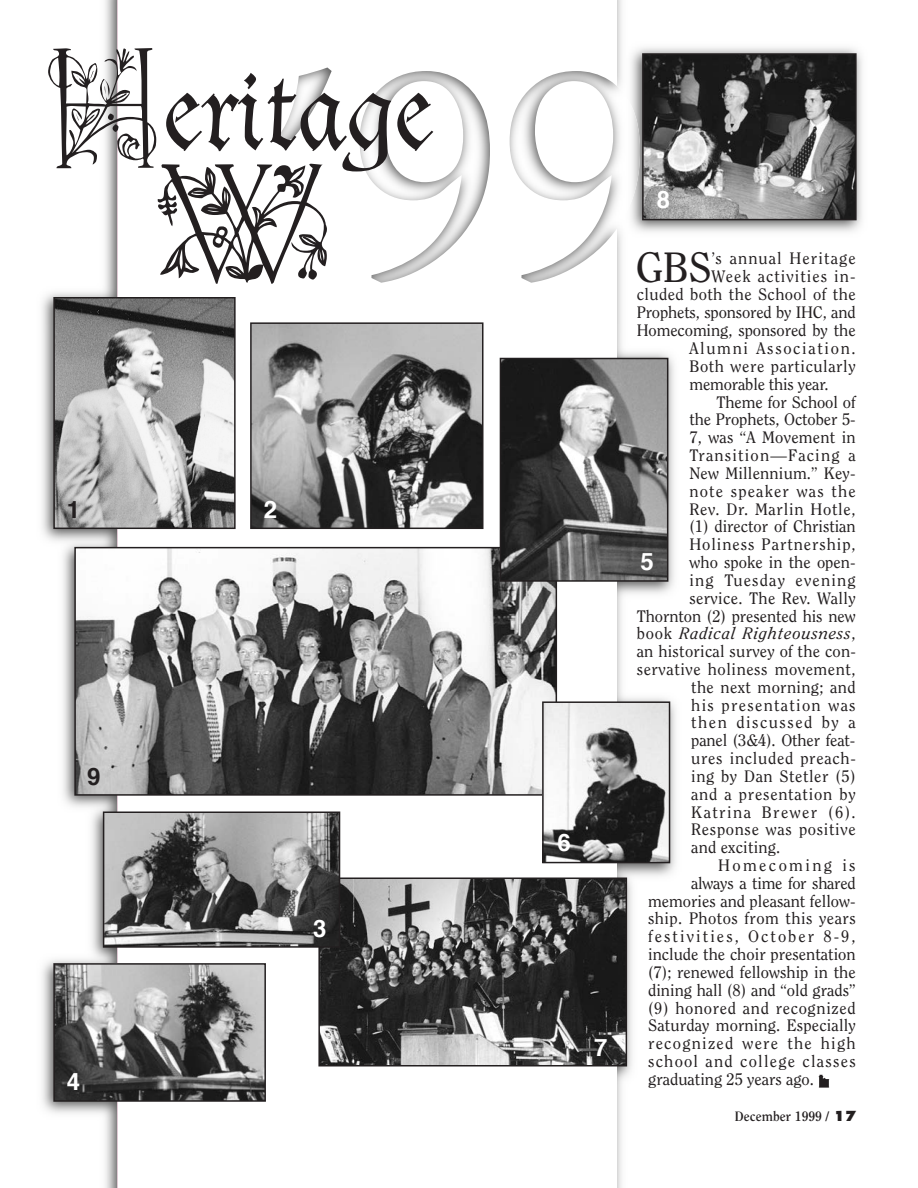
<style>
.page{position:relative;width:918px;height:1188px;background:#fff}
.page>*{position:absolute;margin:0;border:0;box-sizing:border-box;transform-origin:0 0}
.t1{font:150px/115.8px "Fleur Display Caps S Si";color:#231f20}
.t2{font:112.5px "Tudor Script S Si";color:#231f20}
.t3{font:42.15px "Clearface";color:#231f20}
.t4{font:700 24px "Helvetica";color:#fff}
.t5{font:700 24px "Helvetica";color:#231f20}
.t6{font:16.5px "Clearface";letter-spacing:.025em;color:#231f20}
.t7{font:16.5px "Clearface";color:#231f20}
.t8{font:16.5px "Clearface";letter-spacing:-.005em;color:#231f20}
.t9{font:16.5px "Clearface";letter-spacing:-.01em;color:#231f20}
.t10{font:16.5px "Clearface";letter-spacing:.075em;color:#231f20}
.t11{font:16.5px "Clearface";letter-spacing:.07em;color:#231f20}
.t12{font:16.5px "Clearface";letter-spacing:.045em;color:#231f20}
.t13{font:italic 16.5px "Clearface";letter-spacing:.05em;color:#231f20}
.t14{font:16.5px "Clearface";letter-spacing:.125em;color:#231f20}
.t15{font:16.5px "Clearface";letter-spacing:.055em;color:#231f20}
.t16{font:16.5px "Clearface";letter-spacing:-.02em;color:#231f20}
.t17{font:16.5px "Clearface";letter-spacing:.1em;color:#231f20}
.t18{font:16.5px "Clearface";letter-spacing:.06em;color:#231f20}
.t19{font:16.5px "Clearface";letter-spacing:.085em;color:#231f20}
.t20{font:16.5px "Clearface";letter-spacing:.065em;color:#231f20}
.t21{font:16.5px "Clearface";letter-spacing:.09em;color:#231f20}
.t22{font:16.5px "Clearface";letter-spacing:.145em;color:#231f20}
.t23{font:700 13.5px "Clearface";color:#231f20}
.s1{font-style:normal}
.s2{font-family:"Futura";font-weight:800}
</style>
<div class="page">
<img style="left:42px;top:0;width:820px;height:1188px">
<img style="left:119px;top:0;width:498px;height:1188px">
<img style="left:77px;top:550px;width:477px;height:243px">
<div style="left:74px;top:547px;width:483px;height:249px;border:2px solid #231f20"></div>
<img style="left:253px;top:325px;width:227px;height:201px">
<div style="left:250px;top:322px;width:233px;height:207px;border:2px solid #231f20"></div>
<img style="left:503px;top:361px;width:162px;height:218px">
<div style="left:500px;top:358px;width:168px;height:224px;border:2px solid #231f20"></div>
<img style="left:545px;top:704px;width:122px;height:156px">
<div style="left:542px;top:701px;width:128px;height:162px;border:2px solid #231f20"></div>
<img style="left:321px;top:881px;width:303px;height:182px">
<div style="left:318px;top:878px;width:309px;height:188px;border:2px solid #231f20"></div>
<img style="left:106px;top:815px;width:231px;height:130px">
<div style="left:103px;top:812px;width:237px;height:136px;border:2px solid #231f20"></div>
<img style="left:56px;top:966px;width:207px;height:133px">
<div style="left:53px;top:963px;width:213px;height:139px;border:2px solid #231f20"></div>
<img style="left:56px;top:300px;width:177px;height:226px">
<div style="left:53px;top:297px;width:183px;height:232px;border:2px solid #231f20"></div>
<svg style="left:818px;top:1074px;width:12px;height:13px"></svg>
<img style="left:645px;top:56px;width:209px;height:161px">
<div style="left:642px;top:53px;width:215px;height:167px;border:2px solid #231f20"></div>
<img style="left:275px;top:68px;width:365px;height:215px">
<h1 class="t1" style="left:149px;top:59px;width:187px;text-indent:-107px">H<br>W</h1>
<h2 class="t2" style="left:164px;top:66px;width:270px">eritage</h2>
<h3 class="t5" style="left:67px;top:499px;width:15px">1</h3>
<h3 class="t5" style="left:87px;top:766px;width:15px">9</h3>
<h3 class="t4" style="left:67px;top:1072px;width:15px">4</h3>
<h3 class="t4" style="left:264px;top:499px;width:15px">2</h3>
<h3 class="t4" style="left:313px;top:919px;width:15px">3</h3>
<h3 class="t4" style="left:557px;top:832px;width:15px">6</h3>
<h3 class="t4" style="left:594px;top:1038px;width:15px">7</h3>
<h3 class="t4" style="left:657px;top:190px;width:15px">8</h3>
<h3 class="t3" style="left:635px;top:250px;width:78px">GBS</h3>
<p class="t20" style="left:711px;top:251px;width:146px">’s annual Heritage</p>
<p class="t18" style="left:711px;top:269px;width:146px">Week activities in -</p>
<p class="t6" style="left:637px;top:287px;width:221px">cluded both the School of the</p>
<p class="t9" style="left:637px;top:305px;width:221px">Prophets, sponsored by IHC, and</p>
<p class="t8" style="left:637px;top:323px;width:220px">Homecoming, sponsored by the</p>
<p class="t17" style="left:689px;top:341px;width:168px">Alumni Association.</p>
<p class="t6" style="left:689px;top:359px;width:168px">Both were particularly</p>
<p class="t9" style="left:689px;top:377px;width:141px">memorable this year.</p>
<p class="t8" style="left:716px;top:395px;width:141px">Theme for School of</p>
<p class="t8" style="left:689px;top:413px;width:168px">the Prophets, October 5-</p>
<p class="t6" style="left:689px;top:431px;width:168px">7, was “A Movement in</p>
<p class="t11" style="left:689px;top:449px;width:168px">Transition—Facing a</p>
<p class="t6" style="left:689px;top:466px;width:168px">New Millennium.” Key -</p>
<p class="t11" style="left:689px;top:484px;width:168px">note speaker was the</p>
<p class="t12" style="left:689px;top:502px;width:168px">Rev. Dr. Marlin Hotle,</p>
<p class="t8" style="left:689px;top:520px;width:168px">(1) director of Christian</p>
<p class="t15" style="left:689px;top:538px;width:168px">Holiness Partnership,</p>
<p class="t7" style="left:689px;top:555px;width:168px">who spoke in the open-</p>
<p class="t11" style="left:689px;top:573px;width:168px">ing Tuesday evening</p>
<p class="t6" style="left:689px;top:591px;width:168px">service. The Rev. Wally</p>
<p class="t8" style="left:637px;top:609px;width:221px">Thornton (2) presented his new</p>
<p class="t13" style="left:637px;top:627px;width:221px"><span class="s1">book</span> Radical Righteousness<span class="s1">,</span></p>
<p class="t6" style="left:637px;top:645px;width:221px">an historical survey of the con-</p>
<p class="t6" style="left:637px;top:662px;width:221px">servative holiness movement,</p>
<p class="t6" style="left:691px;top:680px;width:166px">the next morning; and</p>
<p class="t10" style="left:691px;top:698px;width:166px">his presentation was</p>
<p class="t21" style="left:691px;top:716px;width:166px">then discussed by a</p>
<p class="t9" style="left:691px;top:734px;width:166px">panel (3&amp;4). Other feat -</p>
<p class="t6" style="left:691px;top:751px;width:166px">ures included preach -</p>
<p class="t6" style="left:691px;top:769px;width:166px">ing by Dan Stetler (5)</p>
<p class="t12" style="left:691px;top:787px;width:166px">and a presentation by</p>
<p class="t19" style="left:691px;top:805px;width:166px">Katrina Brewer (6).</p>
<p class="t6" style="left:691px;top:823px;width:166px">Response was positive</p>
<p class="t6" style="left:691px;top:841px;width:91px">and exciting.</p>
<p class="t22" style="left:718px;top:858px;width:139px">Homecoming is</p>
<p class="t16" style="left:691px;top:876px;width:166px">always a time for shared</p>
<p class="t7" style="left:648px;top:894px;width:209px">memories and pleasant fellow-</p>
<p class="t6" style="left:648px;top:912px;width:209px">ship. Photos from this years</p>
<p class="t14" style="left:648px;top:930px;width:209px">festivities, October 8-9,</p>
<p class="t7" style="left:648px;top:947px;width:209px">include the choir presentation</p>
<p class="t7" style="left:648px;top:965px;width:209px">(7); renewed fellowship in the</p>
<p class="t7" style="left:648px;top:983px;width:209px">dining hall (8) and “old grads”</p>
<p class="t6" style="left:648px;top:1001px;width:209px">(9) honored and recognized</p>
<p class="t6" style="left:648px;top:1019px;width:209px">Saturday morning. Especially</p>
<p class="t10" style="left:648px;top:1037px;width:209px">recognized were the high</p>
<p class="t10" style="left:648px;top:1054px;width:209px">school and college classes</p>
<p class="t7" style="left:648px;top:1072px;width:167px">graduating 25 years ago.</p>
<h3 class="t4" style="left:641px;top:551px;width:15px">5</h3>
<p class="t23" style="left:735px;top:1110px;width:123px">December 1999 / <span class="s2">17</span></p>
</div>
